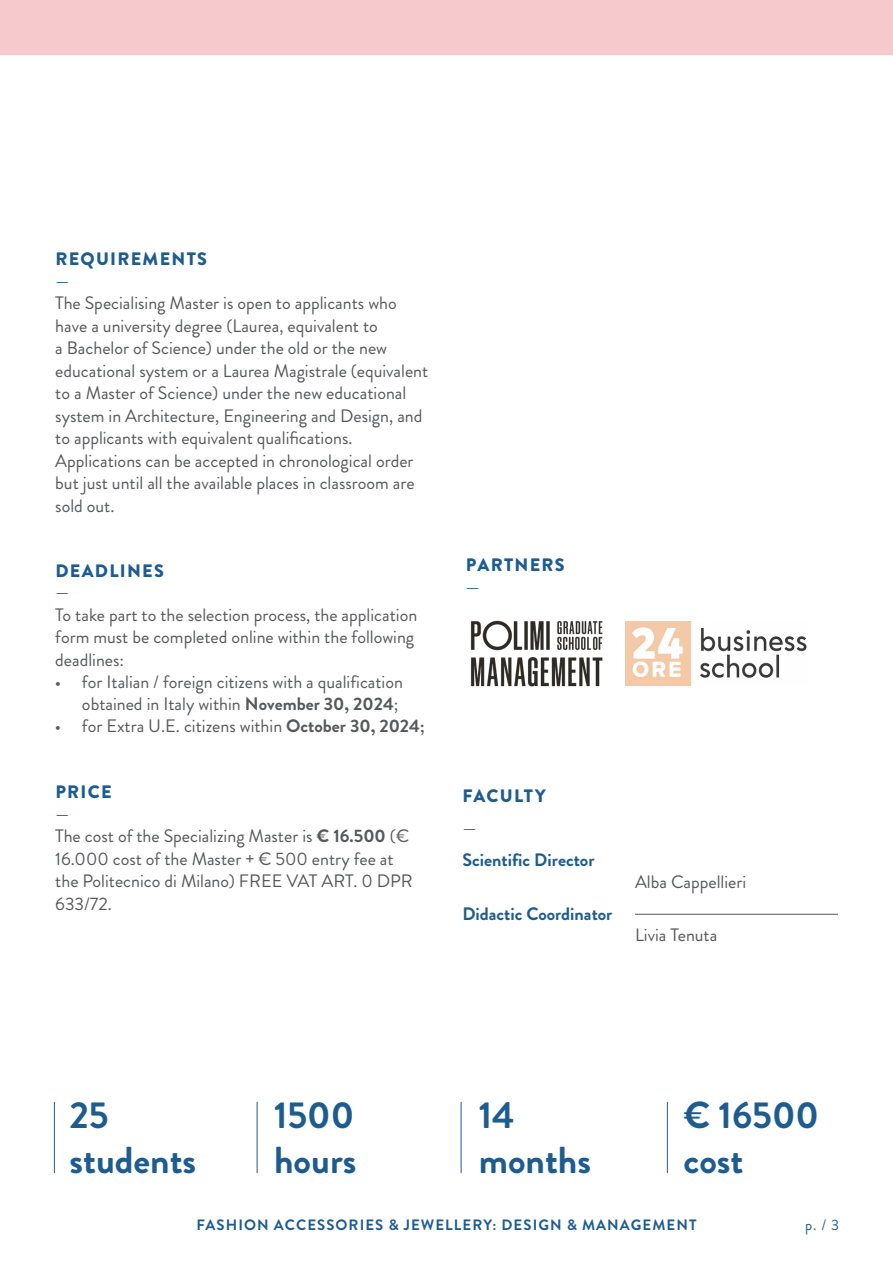
<style>
.page{position:relative;width:893px;height:1263px;background:#fff}
.page>*{position:absolute;margin:0;border:0;box-sizing:border-box;transform-origin:0 0}
.t1{font:700 37.5px/45px "Brandon Grotesque";color:#1e5c90}
.t2{font:18px/22.5px "Brandon Grotesque";color:#57585a}
.t3{font:700 18px/32px "Brandon Grotesque";color:#1e5c90}
.t4{font:900 18px "Brandon Grotesque";letter-spacing:.07em;color:#1e5c90}
.t5{font:18px "Brandon Grotesque";color:#1e5c90}
.t6{font:700 15px "Brandon Grotesque";letter-spacing:.07em;color:#1e5c90}
.t7{font:15px "Brandon Grotesque";color:#1e5c90}
.s1{font-weight:700}
.s2{font-weight:700;color:#57595b}
.s3{font-weight:900}
.s4{font-weight:400}
</style>
<div class="page">
<div style="left:0;top:0;width:893px;height:54px;background:#f6cacc"></div>
<hr style="left:257px;top:1102px;width:1px;height:71px;background:#1e5c90">
<hr style="left:461px;top:1102px;width:1px;height:71px;background:#1e5c90">
<hr style="left:667px;top:1102px;width:1px;height:71px;background:#1e5c90">
<hr style="left:54px;top:1102px;width:1px;height:71px;background:#1e5c90">
<hr style="left:635px;top:914px;width:203px;height:1px;background:#57585a">
<img style="left:626px;top:621px;width:181px;height:64px">
<img style="left:470px;top:620px;width:133px;height:67px">
<p class="t4" style="left:55px;top:246px;width:153px">REQUIREMENTS</p>
<p class="t5" style="left:55px;top:268px;width:16px">—</p>
<p class="t2" style="left:55px;top:292px;width:375px">The Specialising Master is open to applicants who have a university degree (Laurea, equivalent to<br>a Bachelor of Science) under the old or the new educational system or a Laurea Magistrale (equivalent to a Master of Science) under the new educational system in Architecture, Engineering and Design, and to applicants with equivalent qualifications.</p>
<p class="t2" style="left:55px;top:450px;width:361px;text-align:justify">Applications can be accepted in chronological order but just until all the available places in classroom are sold out.</p>
<p class="t4" style="left:55px;top:558px;width:110px">DEADLINES</p>
<p class="t5" style="left:55px;top:580px;width:16px">—</p>
<p class="t2" style="left:55px;top:604px;width:363px">To take part to the selection process, the application form must be completed online within the following deadlines:</p>
<p class="t2" style="left:55px;top:670px;width:350px;text-align:right">• for Italian / foreign citizens with a qualification obtained in Italy within <span class="s1">November 30, 2024</span>;</p>
<p class="t2" style="left:55px;top:715px;width:371px">• for Extra U.E. citizens within <span class="s1">October 30</span><span class="s2">, 2024;</span></p>
<p class="t4" style="left:55px;top:779px;width:58px">PRICE</p>
<p class="t5" style="left:55px;top:801px;width:16px">—</p>
<p class="t2" style="left:55px;top:825px;width:359px">The cost of the Specializing Master is <span class="s1">€ 16.500</span> (€ 16.000 cost of the Master + € 500 entry fee at the Politecnico di Milano) FREE VAT ART. 0 DPR 633/72.</p>
<p class="t4" style="left:466px;top:552px;width:100px">PARTNERS</p>
<p class="t5" style="left:466px;top:574px;width:16px">—</p>
<p class="t3" style="left:462px;top:780px;width:134px"><span class="s3">FACULTY<br></span><span class="s4">—<br></span>Scientific Director</p>
<p class="t3" style="left:462px;top:898px;width:151px">Didactic Coordinator</p>
<p class="t2" style="left:635px;top:870px;width:113px">Alba Cappellieri</p>
<p class="t2" style="left:635px;top:924px;width:84px">Livia Tenuta</p>
<p class="t1" style="left:69px;top:1093px;width:41px">25</p>
<p class="t1" style="left:69px;top:1138px;width:128px">students</p>
<p class="t1" style="left:274px;top:1093px;width:82px">1500</p>
<p class="t1" style="left:274px;top:1138px;width:84px">hours</p>
<p class="t1" style="left:479px;top:1093px;width:114px">14 months</p>
<p class="t1" style="left:683px;top:1093px;width:137px">€ 16500 cost</p>
<p class="t6" style="left:196px;top:1214px;width:502px">FASHION ACCESSORIES &amp; JEWELLERY: DESIGN &amp; MANAGEMENT</p>
<p class="t7" style="left:805px;top:1214px;width:35px">p. / 3</p>
</div>
